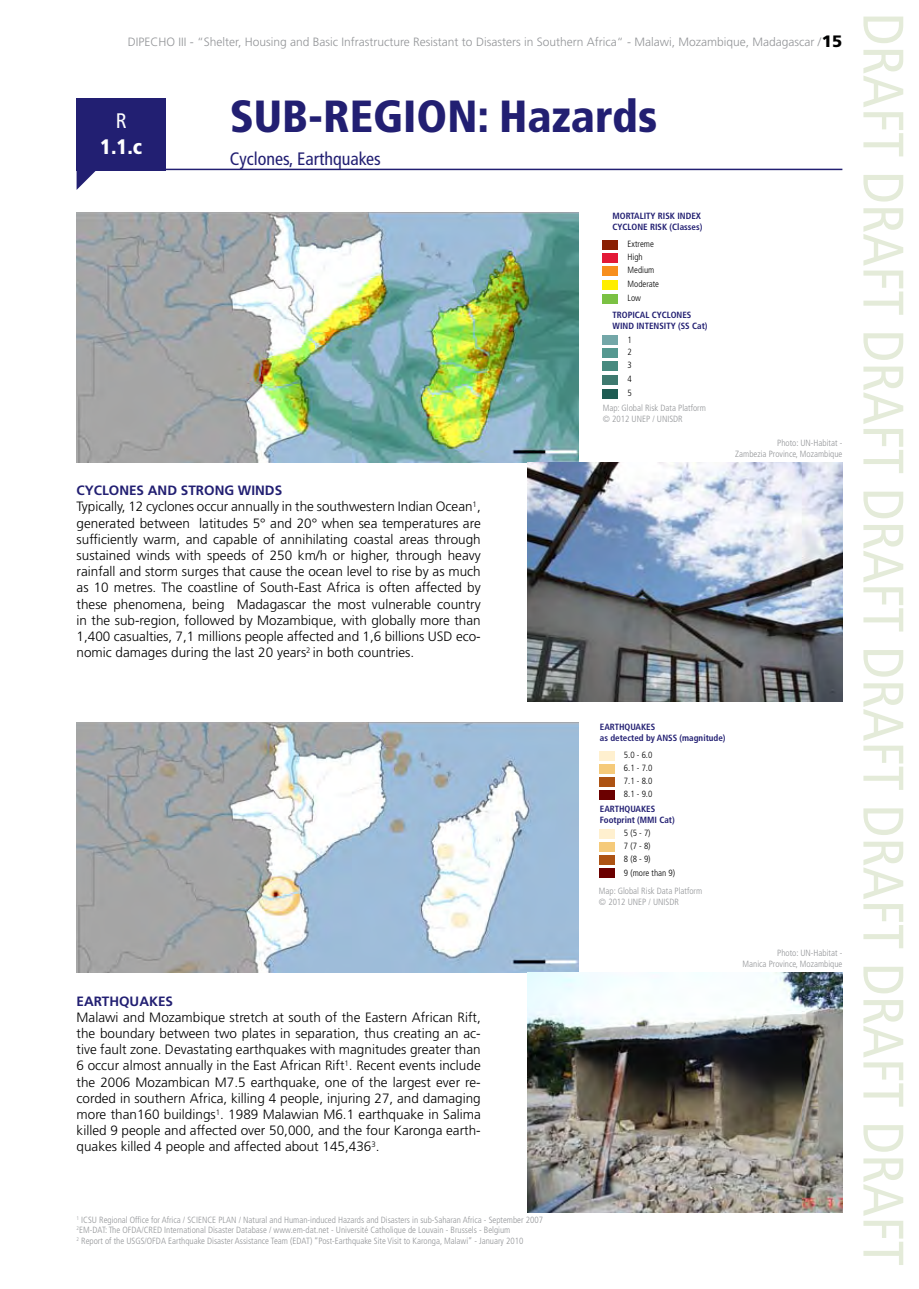
<style>
.page{position:relative;width:919px;height:1289px;background:#fff}
.page>*{position:absolute;margin:0;border:0;box-sizing:border-box;transform-origin:0 0}
.t1{font:condensed 57px "Frutiger LT Std";color:#e4ebd9}
.t2{font:900 condensed 45px "Frutiger LT Std";color:#221f72}
.t3{font:900 condensed 21px "Frutiger LT Std";color:#fff}
.t4{font:condensed 21px "Frutiger LT Std";color:#fff}
.t5{font:condensed 18px "Frutiger LT Std";color:#221f72}
.t6{font:300 13.5px/16.2px "Frutiger LT Std";color:#000}
.t7{font:700 13.5px "Frutiger LT Std";color:#221f72}
.t8{font:300 12px "Frutiger LT Std";color:#939598}
.t9{font:300 condensed 9px/10.8px "Frutiger LT Std";color:#939598}
.t10{font:700 condensed 9px/10.8px "Frutiger LT Std";color:#221f72}
.t11{font:300 condensed 9px "Frutiger LT Std";color:#000}
.s1{font-weight:900;font-size:16.5px;color:#000}
.s2{font-weight:700;color:#221f72}
</style>
<div class="page">
<div style="left:77px;top:98px;width:89px;height:72px;background:#221f72"></div>
<svg style="left:77px;top:170px;width:21px;height:20px"></svg>
<hr style="left:166px;top:169px;width:676px;height:1px;background:#221f72">
<img style="left:77px;top:213px;width:501px;height:249px">
<img style="left:77px;top:722px;width:501px;height:250px">
<img style="left:527px;top:462px;width:315px;height:240px">
<img style="left:527px;top:972px;width:315px;height:240px">
<div style="left:602px;top:240px;width:16px;height:10px;background:#8a2003"></div>
<div style="left:599px;top:750px;width:15px;height:10px;background:#fff0cf"></div>
<div style="left:602px;top:335px;width:16px;height:10px;background:#73a7a8"></div>
<div style="left:599px;top:829px;width:15px;height:9px;background:#fff0cf"></div>
<div style="left:602px;top:253px;width:16px;height:9px;background:#e31937"></div>
<div style="left:599px;top:764px;width:15px;height:9px;background:#f5ca7a"></div>
<div style="left:602px;top:349px;width:16px;height:9px;background:#559890"></div>
<div style="left:599px;top:842px;width:15px;height:9px;background:#f5ca7a"></div>
<div style="left:602px;top:266px;width:16px;height:9px;background:#f78f1e"></div>
<div style="left:599px;top:777px;width:15px;height:9px;background:#ad5313"></div>
<div style="left:602px;top:362px;width:16px;height:9px;background:#478a7f"></div>
<div style="left:599px;top:855px;width:15px;height:9px;background:#ad5313"></div>
<div style="left:602px;top:280px;width:16px;height:9px;background:#fe0"></div>
<div style="left:599px;top:790px;width:15px;height:9px;background:#6b0000"></div>
<div style="left:602px;top:375px;width:16px;height:9px;background:#3f7a70"></div>
<div style="left:599px;top:868px;width:15px;height:10px;background:#6b0000"></div>
<div style="left:602px;top:294px;width:16px;height:9px;background:#7bc143"></div>
<div style="left:602px;top:389px;width:16px;height:9px;background:#1f5c53"></div>
<p class="t8" style="left:128px;top:35px;width:716px">DIPECHO III - “Shelter, Housing and Basic Infrastructure Resistant to Disasters in Southern Africa“ - Malawi, Mozambique, Madagascar /<span class="s1">15</span></p>
<h3 class="t4" style="left:116px;top:109px;width:12px">R</h3>
<h3 class="t3" style="left:100px;top:134px;width:44px">1.1.c</h3>
<h2 class="t2" style="left:230px;top:89px;width:429px">SUB-REGION: Hazards</h2>
<h3 class="t5" style="left:230px;top:148px;width:152px">Cyclones, Earthquakes</h3>
<p class="t10" style="left:612px;top:211px;width:91px">MORTALITY RISK INDEX<br>CYCLONE RISK (Classes)</p>
<p class="t11" style="left:627px;top:239px;width:28px">Extreme</p>
<p class="t11" style="left:627px;top:252px;width:17px">High</p>
<p class="t11" style="left:627px;top:265px;width:28px">Medium</p>
<p class="t11" style="left:627px;top:279px;width:33px">Moderate</p>
<p class="t11" style="left:627px;top:292px;width:15px">Low</p>
<p class="t10" style="left:612px;top:310px;width:96px">TROPICAL CYCLONES<br>WIND INTENSITY (SS Cat)</p>
<p class="t11" style="left:627px;top:334px;width:6px">1</p>
<p class="t11" style="left:627px;top:347px;width:6px">2</p>
<p class="t11" style="left:627px;top:360px;width:6px">3</p>
<p class="t11" style="left:627px;top:374px;width:6px">4</p>
<p class="t11" style="left:627px;top:388px;width:6px">5</p>
<p class="t9" style="left:602px;top:402px;width:105px">Map: Global Risk Data Platform © 2012 UNEP / UNISDR</p>
<p class="t6" style="left:77px;top:482px;width:405px"><span class="s2">CYCLONES AND STRONG WINDS<br></span>Typically, 12 cyclones occur annually in the southwestern Indian Ocean<sup>1</sup>, generated between latitudes 5° and 20° when sea temperatures are sufficiently warm, and capable of annihilating coastal areas through sustained winds with speeds of 250 km/h or higher, through heavy rainfall and storm surges that cause the ocean level to rise by as much as 10 metres. The coastline of South-East Africa is often affected by these phenomena, being Madagascar the most vulnerable country in the sub-region, followed by Mozambique, with globally more than 1,400 casualties, 7,1 millions people affected and 1,6 billions USD eco&shy;nomic damages during the last 20 years<sup>2</sup> in both countries.</p>
<p class="t9" style="left:735px;top:437px;width:109px;text-align:right">Photo: UN-Habitat -<br>Zambezia Province, Mozambique</p>
<p class="t7" style="left:77px;top:992px;width:98px">EARTHQUAKES</p>
<p class="t6" style="left:77px;top:1009px;width:405px;text-align:justify">Malawi and Mozambique stretch at south of the Eastern African Rift, the boundary between two plates in separation, thus creating an ac&shy;tive fault zone. Devastating earthquakes with magnitudes greater than 6 occur almost annually in the East African Rift<sup>1</sup>. Recent events include the 2006 Mozambican M7.5 earthquake, one of the largest ever re&shy;corded in southern Africa, killing 4 people, injuring 27, and damaging more than160 buildings<sup>1</sup>. 1989 Malawian M6.1 earthquake in Salima killed 9 people and affected over 50,000, and the four Karonga earth&shy;quakes killed 4 people and affected about 145,436<sup>3</sup>.</p>
<p class="t9" style="left:77px;top:1214px;width:468px"><sup>1</sup> ICSU Regional Office for Africa / SCIENCE PLAN / Natural and Human-induced Hazards and Disasters in sub-Saharan Africa - September 2007<br><sup>2</sup>EM-DAT: The OFDA/CRED International Disaster Database / www.em-dat.net - Université Catholique de Louvain - Brussels - Belgium<br><sup>2</sup> Report of the USGS/OFDA Earthquake Disaster Assistance Team (EDAT) “Post-Earthquake Site Visit to Karonga, Malawi” - January 2010</p>
<p class="t10" style="left:600px;top:721px;width:127px">EARTHQUAKES<br>as detected by ANSS (magnitude)</p>
<p class="t11" style="left:623px;top:749px;width:30px">5.0 - 6.0</p>
<p class="t11" style="left:623px;top:762px;width:30px">6.1 - 7.0</p>
<p class="t11" style="left:623px;top:775px;width:30px">7.1 - 8.0</p>
<p class="t11" style="left:623px;top:789px;width:30px">8.1 - 9.0</p>
<p class="t10" style="left:600px;top:803px;width:76px">EARTHQUAKES<br>Footprint (MMI Cat)</p>
<p class="t11" style="left:623px;top:827px;width:28px">5 (5 - 7)</p>
<p class="t11" style="left:623px;top:840px;width:28px">7 (7 - 8)</p>
<p class="t11" style="left:623px;top:853px;width:28px">8 (8 - 9)</p>
<p class="t11" style="left:623px;top:867px;width:53px">9 (more than 9)</p>
<p class="t9" style="left:599px;top:886px;width:105px">Map: Global Risk Data Platform © 2012 UNEP / UNISDR</p>
<p class="t9" style="left:742px;top:947px;width:101px;text-align:right">Photo: UN-Habitat -<br>Manica Province, Mozambique</p>
<h1 class="t1" style="left:916px;top:13px;width:1254px;rotate:90deg">DRAFT DRAFT DRAFT DRAFT DRAFT DRAFT DRAFT DRAFT</h1>
</div>
